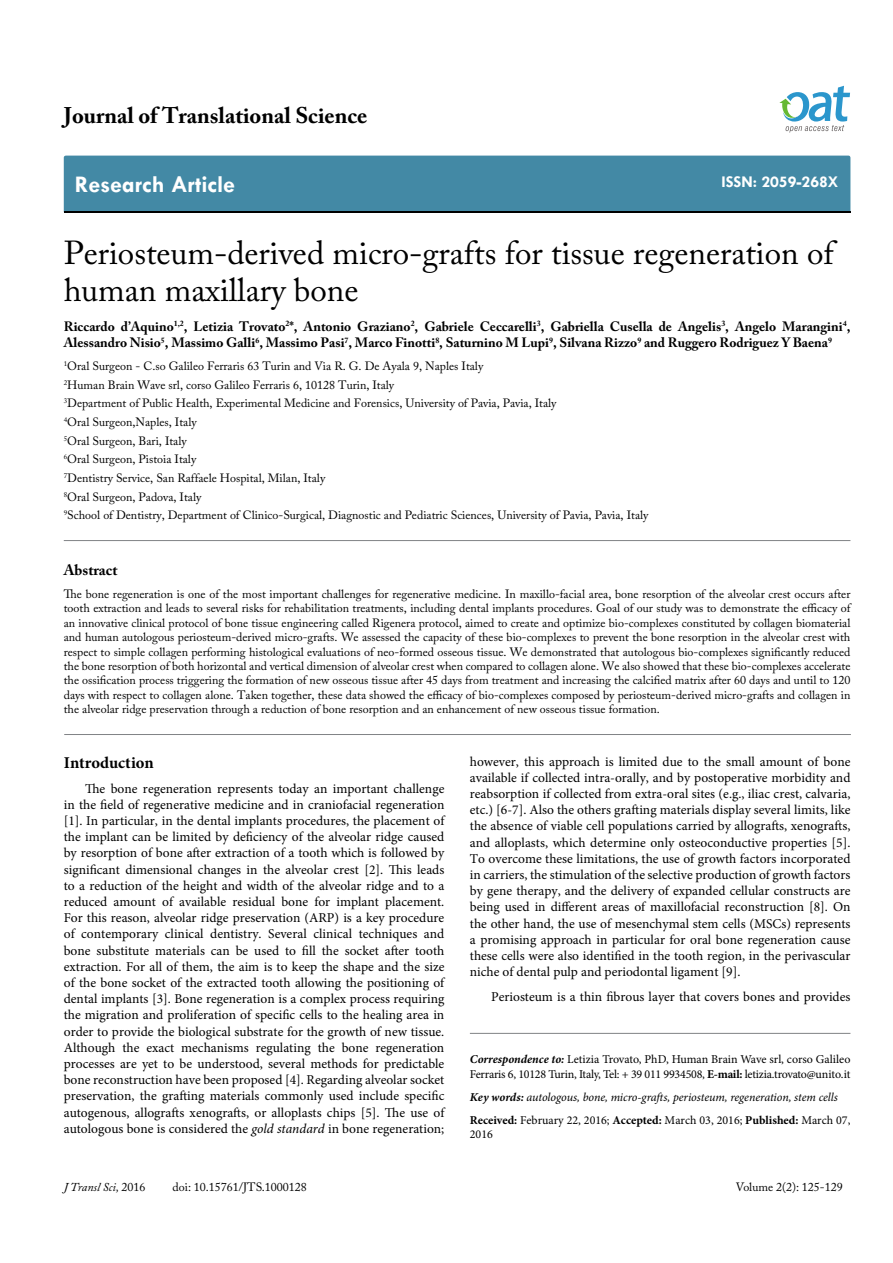
<style>
.page{position:relative;width:893px;height:1263px;background:#fff}
.page>*{position:absolute;margin:0;border:0;box-sizing:border-box;transform-origin:0 0}
.t1{font:33px/37.5px "Adobe Caslon Pro";color:#000}
.t2{font:700 24px "Tw Cen";color:#fff}
.t3{font:700 22.5px "Adobe Caslon Pro";color:#000}
.t4{font:700 16.5px "Tw Cen";color:#fff}
.t5{font:700 16.5px "Minion Pro";letter-spacing:-.005em;color:#000}
.t6{font:700 15px "Adobe Caslon Pro";color:#000}
.t7{font:13.5px/16.2px "Minion Pro";color:#000;text-align:justify}
.t8{font:700 13.5px/16.2px "Adobe Caslon Pro";color:#000}
.t9{font:12px/18.6px "Adobe Caslon Pro";color:#000}
.t10{font:12px/14.4px "Minion Pro";letter-spacing:-.015em;color:#000}
.t11{font:italic 12px/23px "Minion Pro";letter-spacing:-.005em;color:#000}
.t12{font:italic 12px "Adobe Caslon Pro";color:#000}
.s1{font-style:italic}
.s2{font-weight:700;font-style:italic}
.s3{font-weight:700}
.s4{font-weight:700;font-style:normal}
.s5{font-style:normal}
</style>
<div class="page">
<div style="left:64px;top:156px;width:786px;height:56px;background:#4389a5"></div>
<svg style="left:779px;top:86px;width:71px;height:47px"></svg>
<hr style="left:64px;top:540px;width:786px;height:1px;background:#808285">
<hr style="left:64px;top:734px;width:787px;height:1px;background:#808285">
<hr style="left:470px;top:1033px;width:380px;height:1px;background:#808285">
<h3 class="t3" style="left:64px;top:102px;width:305px">Journal of Translational Science</h3>
<h2 class="t2" style="left:75px;top:170px;width:162px">Research Article</h2>
<p class="t4" style="left:721px;top:172px;width:119px">ISSN: 2059-268X</p>
<h1 class="t1" style="left:64px;top:233px;width:771px">Periosteum-derived micro-grafts for tissue regeneration of human maxillary bone</h1>
<p class="t8" style="left:64px;top:318px;width:788px">Riccardo d’Aquino<sup>1,2</sup>, Letizia Trovato<sup>2</sup>*, Antonio Graziano<sup>2</sup>, Gabriele Ceccarelli<sup>3</sup>, Gabriella Cusella de Angelis<sup>3</sup>, Angelo Marangini<sup>4</sup>,<br>Alessandro Nisio<sup>5</sup>, Massimo Galli<sup>6</sup>, Massimo Pasi<sup>7</sup>, Marco Finotti<sup>8</sup>, Saturnino M Lupi<sup>9</sup>, Silvana Rizzo<sup>9</sup> and Ruggero Rodriguez Y Baena<sup>9</sup></p>
<p class="t9" style="left:64px;top:357px;width:586px"><sup>1</sup>Oral Surgeon - C.so Galileo Ferraris 63 Turin and Via R. G. De Ayala 9, Naples Italy<br><sup>2</sup>Human Brain Wave srl, corso Galileo Ferraris 6, 10128 Turin, Italy<br><sup>3</sup>Department of Public Health, Experimental Medicine and Forensics, University of Pavia, Pavia, Italy<br><sup>4</sup>Oral Surgeon,Naples, Italy<br><sup>5</sup>Oral Surgeon, Bari, Italy<br><sup>6</sup>Oral Surgeon, Pistoia Italy<br><sup>7</sup>Dentistry Service, San Raffaele Hospital, Milan, Italy<br><sup>8</sup>Oral Surgeon, Padova, Italy<br><sup>9</sup>School of Dentistry, Department of Clinico-Surgical, Diagnostic and Pediatric Sciences, University of Pavia, Pavia, Italy</p>
<p class="t6" style="left:64px;top:561px;width:55px">Abstract</p>
<p class="t9" style="left:64px;top:587px;width:788px;line-height:14.4px;text-align:justify">The bone regeneration is one of the most important challenges for regenerative medicine. In maxillo-facial area, bone resorption of the alveolar crest occurs after tooth extraction and leads to several risks for rehabilitation treatments, including dental implants procedures. Goal of our study was to demonstrate the efficacy of an innovative clinical protocol of bone tissue engineering called Rigenera protocol, aimed to create and optimize bio-complexes constituted by collagen biomaterial and human autologous periosteum-derived micro-grafts. We assessed the capacity of these bio-complexes to prevent the bone resorption in the alveolar crest with respect to simple collagen performing histological evaluations of neo-formed osseous tissue. We demonstrated that autologous bio-complexes significantly reduced the bone resorption of both horizontal and vertical dimension of alveolar crest when compared to collagen alone. We also showed that these bio-complexes accelerate the ossification process triggering the formation of new osseous tissue after 45 days from treatment and increasing the calcified matrix after 60 days and until to 120 days with respect to collagen alone. Taken together, these data showed the efficacy of bio-complexes composed by periosteum-derived micro-grafts and collagen in the alveolar ridge preservation through a reduction of bone resorption and an enhancement of new osseous tissue formation.</p>
<p class="t5" style="left:64px;top:751px;width:91px">Introduction</p>
<p class="t7" style="left:64px;top:780px;width:382px;text-indent:21px">The bone regeneration represents today an important challenge in the field of regenerative medicine and in craniofacial regeneration [1]. In particular, in the dental implants procedures, the placement of the implant can be limited by deficiency of the alveolar ridge caused by resorption of bone after extraction of a tooth which is followed by significant dimensional changes in the alveolar crest [2]. This leads to a reduction of the height and width of the alveolar ridge and to a reduced amount of available residual bone for implant placement.<br>For this reason, alveolar ridge preservation (ARP) is a key procedure of contemporary clinical dentistry. Several clinical techniques and bone substitute materials can be used to fill the socket after tooth extraction. For all of them, the aim is to keep the shape and the size of the bone socket of the extracted tooth allowing the positioning of dental implants [3]. Bone regeneration is a complex process requiring the migration and proliferation of specific cells to the healing area in order to provide the biological substrate for the growth of new tissue.<br>Although the exact mechanisms regulating the bone regeneration processes are yet to be understood, several methods for predictable bone reconstruction have been proposed [4]. Regarding alveolar socket preservation, the grafting materials commonly used include specific autogenous, allografts xenografts, or alloplasts chips [5]. The use of autologous bone is considered the <span class="s1">gold standard</span> in bone regeneration;</p>
<p class="t7" style="left:470px;top:753px;width:382px">however, this approach is limited due to the small amount of bone available if collected intra-orally, and by postoperative morbidity and reabsorption if collected from extra-oral sites (e.g., iliac crest, calvaria, etc.) [6-7]. Also the others grafting materials display several limits, like the absence of viable cell populations carried by allografts, xenografts, and alloplasts, which determine only osteoconductive properties [5].<br>To overcome these limitations, the use of growth factors incorporated in carriers, the stimulation of the selective production of growth factors by gene therapy, and the delivery of expanded cellular constructs are being used in different areas of maxillofacial reconstruction [8]. On the other hand, the use of mesenchymal stem cells (MSCs) represents a promising approach in particular for oral bone regeneration cause these cells were also identified in the tooth region, in the perivascular niche of dental pulp and periodontal ligament [9].</p>
<p class="t7" style="left:491px;top:989px;width:361px">Periosteum is a thin fibrous layer that covers bones and provides</p>
<p class="t10" style="left:470px;top:1052px;width:382px"><span class="s2">Correspondence to:</span> Letizia Trovato, PhD, Human Brain Wave srl, corso Galileo<br>Ferraris 6, 10128 Turin, Italy, Tel: + 39 011 9934508, <span class="s3">E-mail:</span> letizia.trovato@unito.it</p>
<p class="t11" style="left:470px;top:1085px;width:382px"><span class="s3">Key words:</span> autologous, bone, micro-grafts, periosteum, regeneration, stem cells<br><span class="s4">Received:</span> <span class="s5">February 22, 2016;</span> <span class="s4">Accepted:</span> <span class="s5">March 03, 2016;</span> <span class="s4">Published:</span> <span class="s5">March 07,</span></p>
<p class="t10" style="left:470px;top:1127px;width:25px">2016</p>
<p class="t12" style="left:64px;top:1180px;width:83px">J Transl Sci, <span class="s5">2016</span></p>
<p class="t9" style="left:173px;top:1178px;width:136px">doi: 10.15761/JTS.1000128</p>
<p class="t9" style="left:736px;top:1178px;width:108px">Volume 2(2): 125-129</p>
</div>
